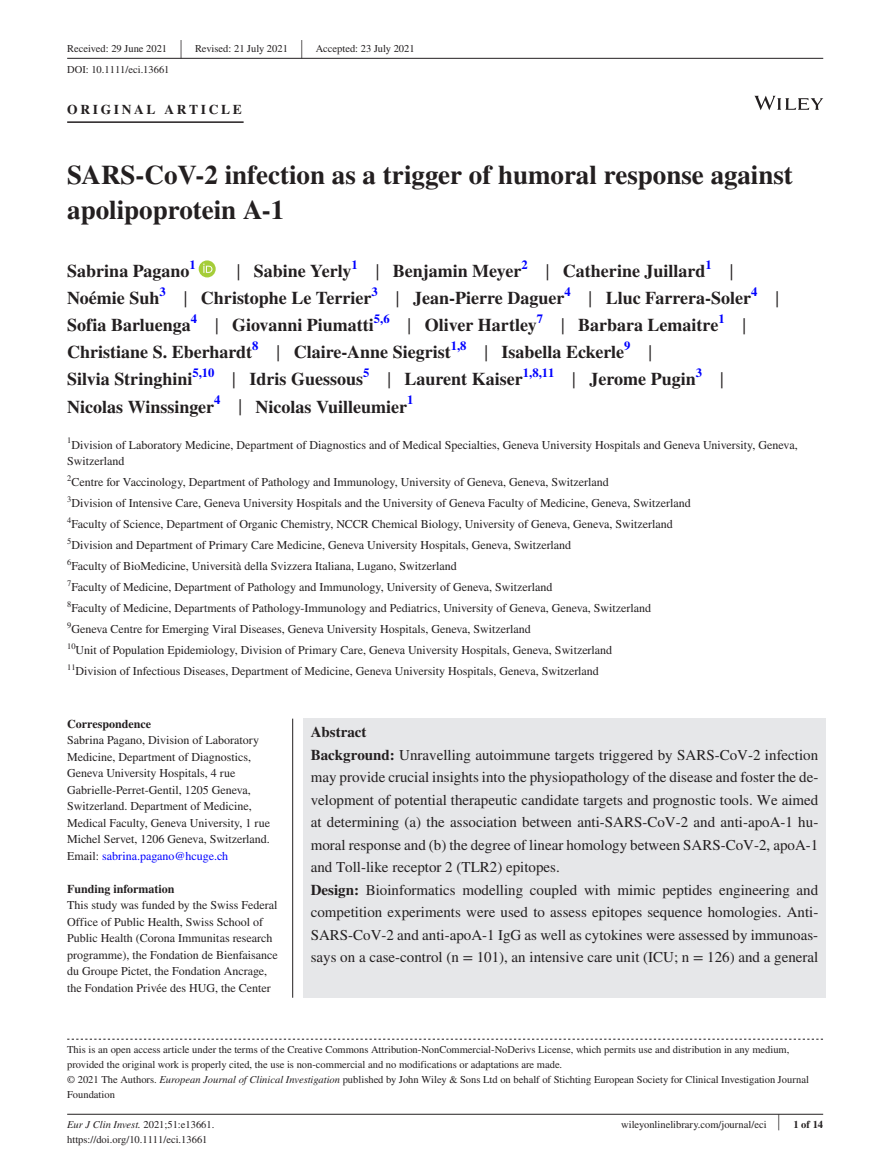
<style>
.page{position:relative;width:893px;height:1174px;background:#fff}
.page>*{position:absolute;margin:0;border:0;box-sizing:border-box;transform-origin:0 0}
.t1{font:700 27px/34.5px "STIX";color:#231f20}
.t2{font:26.55px "STIX";color:#231f20;scale:.4 1}
.t3{font:700 18px/27px "STIX";color:#231f20}
.t4{font:15px/22.5px "STIX";color:#231f20}
.t5{font:700 13.5px "STIX";letter-spacing:.2em;color:#231f20}
.t6{font:12px/16.5px "STIX";color:#231f20}
.t7{font:700 12px "STIX";color:#231f20}
.t8{font:10.5px/15px "STIX";color:#231f20}
.t9{font:italic 10.5px "STIX";color:#231f20}
.t10{font:700 10.5px "STIX";color:#231f20}
.s1{font-weight:400;font-size:23.4px}
.s2{color:#00f}
.s3{font-weight:700}
.s4{font-style:italic}
.s5{font-style:normal}
.s6{font-weight:400;font-size:23.1px}
</style>
<div class="page">
<hr style="left:67px;top:1113px;width:756px;height:1px;background:#231f20">
<svg style="left:754px;top:96px;width:69px;height:14px"></svg>
<hr style="left:67px;top:58px;width:756px;height:1px;background:#231f20">
<hr style="left:67px;top:121px;width:177px;height:2px;background:#231f20">
<div style="left:199px;top:260px;width:17px;height:17px;background:#a5cd39;border-radius:50%"></div>
<svg style="left:203px;top:263px;width:9px;height:10px"></svg>
<svg style="left:67px;top:1038px;width:756px;height:1px"></svg>
<div style="left:303px;top:718px;width:523px;height:279px;background:#e6e7e9"></div>
<hr style="left:292px;top:718px;width:1px;height:279px;background:#231f20">
<p class="t8" style="left:67px;top:41px;width:102px">Received: 29 June 2021</p>
<h2 class="t2" style="left:180px;top:31px;width:7px">|</h2>
<p class="t8" style="left:195px;top:41px;width:94px">Revised: 21 July 2021</p>
<h2 class="t2" style="left:301px;top:31px;width:7px">|</h2>
<p class="t8" style="left:316px;top:41px;width:100px">Accepted: 23 July 2021</p>
<p class="t8" style="left:67px;top:63px;width:104px">DOI: 10.1111/eci.13661</p>
<p class="t5" style="left:67px;top:101px;width:176px">ORIGINAL ARTICLE</p>
<h1 class="t1" style="left:67px;top:158px;width:727px">SARS-CoV-2 infection as a trigger of humoral response against apolipoprotein A-1</h1>
<h3 class="t3" style="left:67px;top:258px;width:130px">Sabrina Pagano<sup>1</sup></h3>
<p class="t3" style="left:67px;top:258px;width:713px;text-indent:169px"><span class="s1">|</span> Sabine Yerly<sup>1</sup> <span class="s1">|</span> Benjamin Meyer<sup>2</sup> <span class="s1">|</span> Catherine Juillard<sup>1</sup> <span class="s1">| </span>Noémie Suh<sup>3</sup> <span class="s1">|</span> Christophe Le Terrier<sup>3</sup> <span class="s1">|</span> Jean-Pierre Daguer<sup>4</sup> <span class="s1">|</span> Lluc Farrera-Soler<sup>4</sup> <span class="s1">| </span>Sofia Barluenga<sup>4</sup> <span class="s1">|</span> Giovanni Piumatti<sup>5,6</sup> <span class="s1">|</span> Oliver Hartley<sup>7</sup> <span class="s1">|</span> Barbara Lemaitre<sup>1</sup> <span class="s1">| </span>Christiane S. Eberhardt<sup>8</sup> <span class="s1">|</span> Claire-Anne Siegrist<sup>1,8</sup> <span class="s1">|</span> Isabella Eckerle<sup>9</sup> <span class="s1">|<br></span>Silvia Stringhini<sup>5,10</sup> <span class="s1">|</span> Idris Guessous<sup>5</sup> <span class="s1">|</span> Laurent Kaiser<sup>1,8,11</sup> <span class="s1">|</span> Jerome Pugin<sup>3</sup> <span class="s1">| </span>Nicolas Winssinger<sup>4</sup> <span class="s1">|</span> Nicolas Vuilleumier<sup>1</sup></p>
<p class="t6" style="left:67px;top:437px;width:732px"><sup>1</sup>Division of Laboratory Medicine, Department of Diagnostics and of Medical Specialties, Geneva University Hospitals and Geneva University, Geneva,<br>Switzerland</p>
<p class="t6" style="left:67px;top:472px;width:625px;line-height:21px"><sup>2</sup>Centre for Vaccinology, Department of Pathology and Immunology, University of Geneva, Geneva, Switzerland<br><sup>3</sup>Division of Intensive Care, Geneva University Hospitals and the University of Geneva Faculty of Medicine, Geneva, Switzerland <sup>4</sup>Faculty of Science, Department of Organic Chemistry, NCCR Chemical Biology, University of Geneva, Geneva, Switzerland <sup>5</sup>Division and Department of Primary Care Medicine, Geneva University Hospitals, Geneva, Switzerland<br><sup>6</sup>Faculty of BioMedicine, Università della Svizzera Italiana, Lugano, Switzerland<br><sup>7</sup>Faculty of Medicine, Department of Pathology and Immunology, University of Geneva, Switzerland<br><sup>8</sup>Faculty of Medicine, Departments of Pathology-Immunology and Pediatrics, University of Geneva, Geneva, Switzerland <sup>9</sup>Geneva Centre for Emerging Viral Diseases, Geneva University Hospitals, Geneva, Switzerland<br><sup>10</sup>Unit of Population Epidemiology, Division of Primary Care, Geneva University Hospitals, Geneva, Switzerland<br><sup>11</sup>Division of Infectious Diseases, Department of Medicine, Geneva University Hospitals, Geneva, Switzerland</p>
<p class="t7" style="left:67px;top:716px;width:85px">Correspondence</p>
<p class="t6" style="left:67px;top:732px;width:204px">Sabrina Pagano, Division of Laboratory Medicine, Department of Diagnostics, Geneva University Hospitals, 4 rue Gabrielle-Perret-Gentil, 1205 Geneva, Switzerland. Department of Medicine, Medical Faculty, Geneva University, 1 rue Michel Servet, 1206 Geneva, Switzerland.<br>Email: <span class="s2">sabrina.pagano@hcuge.ch</span></p>
<p class="t7" style="left:67px;top:881px;width:109px">Funding information</p>
<p class="t6" style="left:67px;top:897px;width:212px">This study was funded by the Swiss Federal Office of Public Health, Swiss School of Public Health (Corona Immunitas research programme), the Fondation de Bienfaisance du Groupe Pictet, the Fondation Ancrage, the Fondation Privée des HUG, the Center</p>
<p class="t4" style="left:311px;top:722px;width:509px"><span class="s3">Abstract<br>Background:</span> Unravelling autoimmune targets triggered by SARS-CoV-2 infection may provide crucial insights into the physiopathology of the disease and foster the de&shy;velopment of potential therapeutic candidate targets and prognostic tools. We aimed at determining (a) the association between anti-SARS-CoV-2 and anti-apoA-1 hu&shy;moral response and (b) the degree of linear homology between SARS-CoV-2, apoA-1 and Toll-like receptor 2 (TLR2) epitopes.<br><span class="s3">Design:</span> Bioinformatics modelling coupled with mimic peptides engineering and competition experiments were used to assess epitopes sequence homologies. Anti-SARS-CoV-2 and anti-apoA-1 IgG as well as cytokines were assessed by immunoas&shy;says on a case-control (n = 101), an intensive care unit (ICU; n = 126) and a general</p>
<p class="t8" style="left:67px;top:1042px;width:743px">This is an open access article under the terms of the Creative Commons Attribution-NonCommercial-NoDerivs License, which permits use and distribution in any medium, provided the original work is properly cited, the use is non-commercial and no modifications or adaptations are made.<br>© 2021 The Authors. <span class="s4">European Journal of Clinical Investigation</span> published by John Wiley &amp; Sons Ltd on behalf of Stichting European Society for Clinical Investigation Journal Foundation</p>
<p class="t9" style="left:67px;top:1117px;width:149px">Eur J Clin Invest. <span class="s5">2021;51:e13661.</span></p>
<p class="t10" style="left:778px;top:1118px;width:47px"><span class="s6">|</span> 1 of 14</p>
<p class="t8" style="left:67px;top:1132px;width:142px">https://doi.org/10.1111/eci.13661</p>
<p class="t8" style="left:621px;top:1117px;width:147px">wileyonlinelibrary.com/journal/eci</p>
</div>
